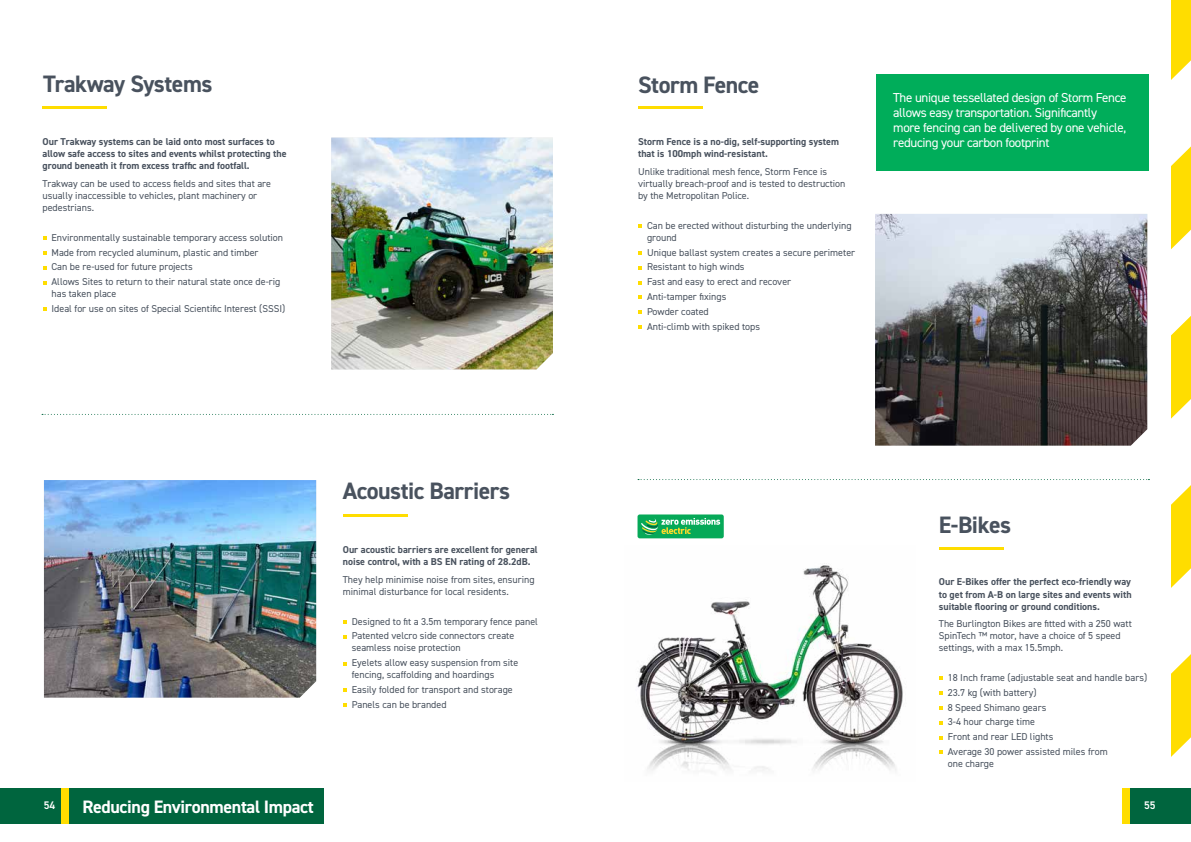
<style>
.page{position:relative;width:1191px;height:842px;background:#fff}
.page>*{position:absolute;margin:0;border:0;box-sizing:border-box;transform-origin:0 0}
.t1{font:700 23.8px "DIN2014";letter-spacing:-.02em;color:#49525e}
.t2{font:700 18px "DIN2014";letter-spacing:-.02em;color:#fff}
.t3{font:13px/15px "DIN2014";letter-spacing:-.025em;color:#fff}
.t4{font:600 11px "DIN2014";color:#fff}
.t5{font:10px/14.8px "DIN2014";color:#49525e}
.t6{font:700 10px/12px "DIN2014";color:#49525e}
</style>
<div class="page">
<div style="left:1130px;top:788px;width:61px;height:35px;background:#00653e"></div>
<div style="left:1123px;top:788px;width:7px;height:35px;background:#fd0"></div>
<div style="left:0;top:788px;width:324px;height:35px;background:#00653e"></div>
<div style="left:61px;top:788px;width:7px;height:35px;background:#fd0"></div>
<hr style="left:43px;top:106px;width:64px;height:3px;background:#fd0">
<hr style="left:638px;top:107px;width:64px;height:2px;background:#fd0">
<svg style="left:43px;top:236px;width:3px;height:4px"></svg>
<svg style="left:43px;top:251px;width:3px;height:4px"></svg>
<svg style="left:43px;top:266px;width:3px;height:4px"></svg>
<svg style="left:43px;top:281px;width:3px;height:4px"></svg>
<svg style="left:43px;top:307px;width:3px;height:4px"></svg>
<svg style="left:638px;top:224px;width:4px;height:4px"></svg>
<svg style="left:638px;top:251px;width:4px;height:4px"></svg>
<svg style="left:638px;top:266px;width:4px;height:4px"></svg>
<svg style="left:638px;top:281px;width:4px;height:4px"></svg>
<svg style="left:638px;top:295px;width:4px;height:4px"></svg>
<svg style="left:638px;top:310px;width:4px;height:4px"></svg>
<svg style="left:638px;top:325px;width:4px;height:4px"></svg>
<svg style="left:343px;top:620px;width:4px;height:4px"></svg>
<svg style="left:343px;top:635px;width:4px;height:4px"></svg>
<svg style="left:343px;top:662px;width:4px;height:3px"></svg>
<svg style="left:343px;top:688px;width:4px;height:4px"></svg>
<svg style="left:343px;top:703px;width:4px;height:4px"></svg>
<svg style="left:939px;top:676px;width:3px;height:4px"></svg>
<svg style="left:939px;top:691px;width:3px;height:4px"></svg>
<svg style="left:939px;top:706px;width:3px;height:4px"></svg>
<svg style="left:939px;top:721px;width:3px;height:4px"></svg>
<svg style="left:939px;top:750px;width:3px;height:4px"></svg>
<hr style="left:343px;top:514px;width:64px;height:3px;background:#fd0">
<hr style="left:938px;top:547px;width:65px;height:2px;background:#fd0">
<svg style="left:42px;top:414px;width:511px;height:1px"></svg>
<svg style="left:638px;top:479px;width:511px;height:1px"></svg>
<div style="left:876px;top:74px;width:272px;height:97px;background:#00ad5a"></div>
<img style="left:637px;top:563px;width:266px;height:208px">
<svg style="left:1171px;top:0;width:20px;height:80px;background:#ffe11f"></svg>
<svg style="left:1171px;top:316px;width:20px;height:103px"></svg>
<svg style="left:1171px;top:146px;width:20px;height:103px"></svg>
<svg style="left:1171px;top:485px;width:20px;height:103px"></svg>
<svg style="left:1171px;top:654px;width:20px;height:103px"></svg>
<img style="left:331px;top:138px;width:222px;height:231px">
<img style="left:44px;top:480px;width:272px;height:218px">
<img style="left:875px;top:214px;width:272px;height:232px">
<div style="left:637px;top:514px;width:86px;height:24px;background:#06a958;border-radius:2px"></div>
<svg style="left:641px;top:518px;width:79px;height:17px"></svg>
<h1 class="t1" style="left:43px;top:68px;width:171px">Trakway Systems</h1>
<h1 class="t1" style="left:638px;top:68px;width:123px">Storm Fence</h1>
<p class="t6" style="left:43px;top:136px;width:245px">Our Trakway systems can be laid onto most surfaces to allow safe access to sites and events whilst protecting the ground beneath it from excess traffic and footfall.</p>
<p class="t5" style="left:43px;top:177px;width:230px;line-height:12px">Trakway can be used to access fields and sites that are usually inaccessible to vehicles, plant machinery or pedestrians.</p>
<p class="t5" style="left:51px;top:230px;width:233px">Environmentally sustainable temporary access solution Made from recycled aluminum, plastic and timber<br>Can be re-used for future projects<br>Allows Sites to return to their natural state once de-rig</p>
<p class="t5" style="left:51px;top:286px;width:235px">has taken place<br>Ideal for use on sites of Special Scientific Interest (SSSI)</p>
<p class="t6" style="left:638px;top:136px;width:202px">Storm Fence is a no-dig, self-supporting system that is 100mph wind-resistant.</p>
<p class="t5" style="left:638px;top:165px;width:209px;line-height:12px">Unlike traditional mesh fence, Storm Fence is virtually breach-proof and is tested to destruction by the Metropolitan Police.</p>
<p class="t5" style="left:647px;top:219px;width:206px;line-height:12px">Can be erected without disturbing the underlying ground</p>
<p class="t5" style="left:647px;top:245px;width:210px">Unique ballast system creates a secure perimeter<br>Resistant to high winds<br>Fast and easy to erect and recover<br>Anti-tamper fixings<br>Powder coated<br>Anti-climb with spiked tops</p>
<h3 class="t3" style="left:893px;top:90px;width:235px">The unique tessellated design of Storm Fence allows easy transportation. Significantly more fencing can be delivered by one vehicle, reducing your carbon footprint</h3>
<h1 class="t1" style="left:343px;top:475px;width:169px">Acoustic Barriers</h1>
<p class="t6" style="left:343px;top:544px;width:196px">Our acoustic barriers are excellent for general noise control, with a BS EN rating of 28.2dB.</p>
<p class="t5" style="left:343px;top:573px;width:193px;line-height:12px">They help minimise noise from sites, ensuring minimal disturbance for local residents.</p>
<p class="t5" style="left:352px;top:613px;width:188px">Designed to fit a 3.5m temporary fence panel<br>Patented velcro side connectors create</p>
<p class="t5" style="left:352px;top:640px;width:168px">seamless noise protection<br>Eyelets allow easy suspension from site</p>
<p class="t5" style="left:352px;top:667px;width:162px">fencing, scaffolding and hoardings<br>Easily folded for transport and storage<br>Panels can be branded</p>
<h1 class="t1" style="left:938px;top:509px;width:74px">E-Bikes</h1>
<p class="t6" style="left:938px;top:576px;width:194px;text-align:justify">Our E-Bikes offer the perfect eco-friendly way to get from A-B on large sites and events with suitable flooring or ground conditions.</p>
<p class="t5" style="left:938px;top:617px;width:194px;line-height:12px">The Burlington Bikes are fitted with a 250 watt<br>SpinTech ™ motor, have a choice of 5 speed settings, with a max 15.5mph.</p>
<p class="t5" style="left:947px;top:670px;width:201px">18 Inch frame (adjustable seat and handle bars)<br>23.7 kg (with battery)<br>8 Speed Shimano gears<br>3-4 hour charge time<br>Front and rear LED lights<br>Average 30 power assisted miles from</p>
<p class="t5" style="left:947px;top:756px;width:48px">one charge</p>
<p class="t4" style="left:44px;top:798px;width:13px">54</p>
<h2 class="t2" style="left:83px;top:795px;width:233px">Reducing Environmental Impact</h2>
<p class="t4" style="left:1144px;top:798px;width:13px">55</p>
</div>
